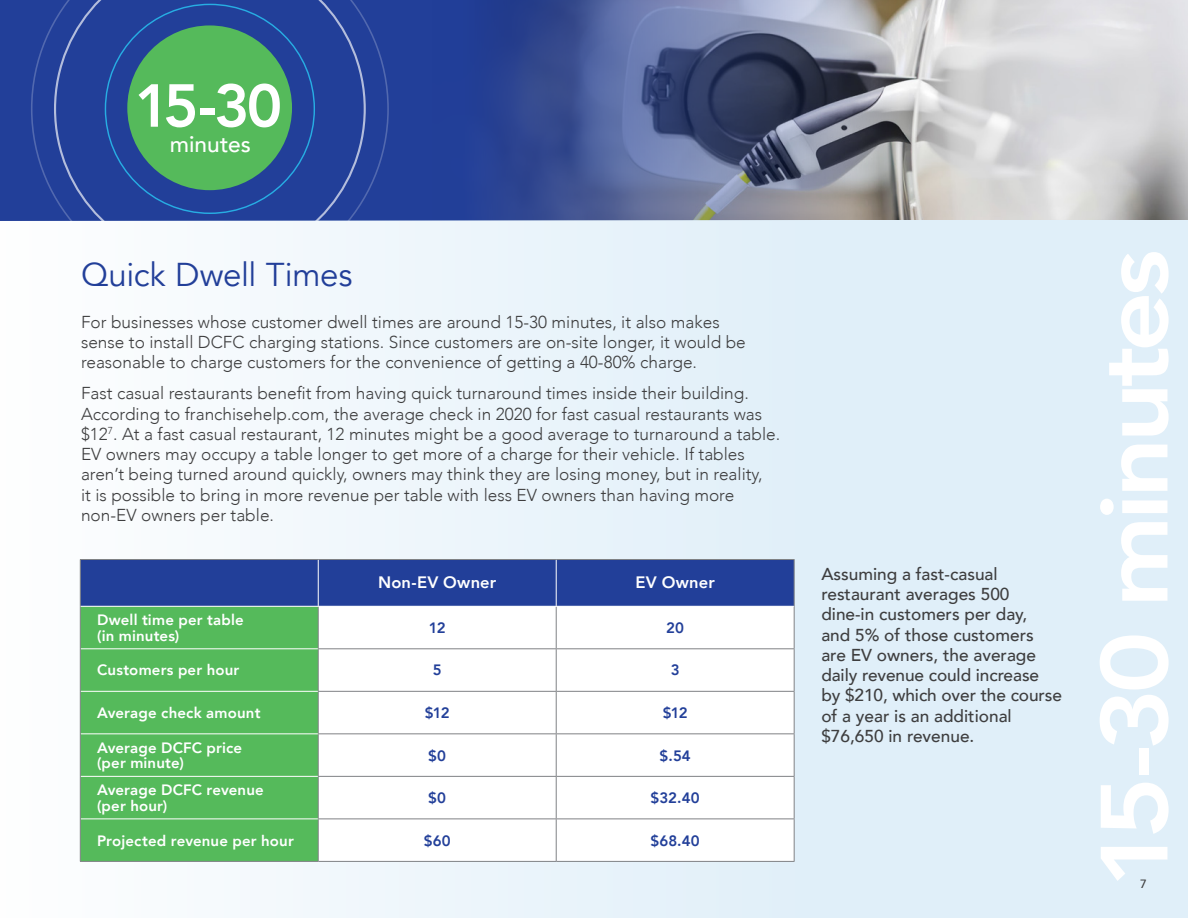
<style>
.page{position:relative;width:1188px;height:918px;background:#fff}
.page>*{position:absolute;margin:0;border:0;box-sizing:border-box;transform-origin:0 0}
.t1{font:800 94.2px "Avenir";letter-spacing:-.05em;color:#fff;scale:1.12 1}
.t2{font:800 60px "Avenir";color:#fff}
.t3{font:33px "Avenir";letter-spacing:-.005em;color:#223f99}
.t4{font:500 22.65px "Avenir";color:#fff}
.t5{font:300 17.25px/20.2px "Avenir";color:#3e3e3f}
.t6{font:500 17.25px/20.2px "Avenir";color:#3e3e3f}
.t7{font:800 16.5px "Avenir";letter-spacing:.01em;color:#fff}
.t8{font:800 15px/15.8px "Avenir";letter-spacing:.01em;color:#fff}
.t9{font:800 15px "Avenir";color:#223f99}
.t10{font:500 12px "Avenir";color:#3e3e3f}
</style>
<div class="page">
<div style="left:0;top:0;width:1188px;height:220px;background:#223f99"></div>
<svg style="left:31px;top:21px;width:358px;height:175px"></svg>
<img style="left:494px;top:0;width:694px;height:220px">
<svg style="left:54px;top:0;width:312px;height:220px"></svg>
<div style="left:0;top:220px;width:1188px;height:698px;background:linear-gradient(to right,#fbfcfe,#daecf8)"></div>
<div style="left:81px;top:560px;width:713px;height:46px;background:#223f99"></div>
<div style="left:81px;top:607px;width:237px;height:254px;background:#55ba5b"></div>
<svg style="left:319px;top:607px;width:475px;height:254px"></svg>
<hr style="left:318px;top:559px;width:238px;height:1px;background:#808285">
<hr style="left:556px;top:559px;width:239px;height:1px;background:#808285">
<hr style="left:794px;top:560px;width:1px;height:46px;background:#808285">
<hr style="left:556px;top:607px;width:1px;height:41px;background:#808285">
<hr style="left:794px;top:606px;width:1px;height:42px;background:#808285">
<hr style="left:318px;top:648px;width:238px;height:1px;background:#808285">
<hr style="left:556px;top:648px;width:239px;height:1px;background:#808285">
<hr style="left:556px;top:649px;width:1px;height:42px;background:#808285">
<hr style="left:794px;top:649px;width:1px;height:42px;background:#808285">
<hr style="left:318px;top:691px;width:238px;height:1px;background:#808285">
<hr style="left:556px;top:691px;width:239px;height:1px;background:#808285">
<hr style="left:556px;top:692px;width:1px;height:41px;background:#808285">
<hr style="left:794px;top:692px;width:1px;height:41px;background:#808285">
<hr style="left:318px;top:733px;width:238px;height:1px;background:#808285">
<hr style="left:556px;top:733px;width:239px;height:1px;background:#808285">
<hr style="left:556px;top:734px;width:1px;height:42px;background:#808285">
<hr style="left:794px;top:734px;width:1px;height:42px;background:#808285">
<hr style="left:318px;top:776px;width:238px;height:1px;background:#808285">
<hr style="left:556px;top:776px;width:239px;height:1px;background:#808285">
<hr style="left:556px;top:777px;width:1px;height:42px;background:#808285">
<hr style="left:794px;top:777px;width:1px;height:42px;background:#808285">
<hr style="left:318px;top:819px;width:238px;height:1px;background:#808285">
<hr style="left:556px;top:819px;width:239px;height:1px;background:#808285">
<hr style="left:556px;top:819px;width:1px;height:42px;background:#808285">
<hr style="left:794px;top:819px;width:1px;height:42px;background:#808285">
<hr style="left:318px;top:861px;width:238px;height:1px;background:#808285">
<hr style="left:556px;top:861px;width:239px;height:1px;background:#808285">
<hr style="left:318px;top:560px;width:1px;height:46px;background:#fff">
<hr style="left:318px;top:607px;width:1px;height:41px;background:#808285">
<hr style="left:318px;top:649px;width:1px;height:42px;background:#808285">
<hr style="left:318px;top:692px;width:1px;height:41px;background:#808285">
<hr style="left:318px;top:734px;width:1px;height:42px;background:#808285">
<hr style="left:318px;top:777px;width:1px;height:42px;background:#808285">
<hr style="left:318px;top:819px;width:1px;height:42px;background:#808285">
<hr style="left:81px;top:648px;width:237px;height:1px;background:#fff">
<hr style="left:81px;top:691px;width:237px;height:1px;background:#fff">
<hr style="left:81px;top:733px;width:237px;height:1px;background:#fff">
<hr style="left:81px;top:776px;width:237px;height:1px;background:#fff">
<hr style="left:81px;top:819px;width:237px;height:1px;background:#fff">
<hr style="left:80px;top:861px;width:238px;height:1px;background:#808285">
<hr style="left:80px;top:606px;width:1px;height:43px;background:#808285">
<hr style="left:80px;top:649px;width:1px;height:42px;background:#808285">
<hr style="left:80px;top:691px;width:1px;height:43px;background:#808285">
<hr style="left:80px;top:734px;width:1px;height:42px;background:#808285">
<hr style="left:80px;top:776px;width:1px;height:43px;background:#808285">
<hr style="left:80px;top:819px;width:1px;height:42px;background:#808285">
<hr style="left:80px;top:559px;width:238px;height:1px;background:#808285">
<hr style="left:80px;top:560px;width:1px;height:46px;background:#808285">
<hr style="left:556px;top:560px;width:1px;height:46px;background:#fff">
<hr style="left:81px;top:606px;width:237px;height:1px;background:#fff">
<hr style="left:318px;top:606px;width:238px;height:1px;background:#fff">
<hr style="left:556px;top:606px;width:238px;height:1px;background:#fff">
<p class="t2" style="left:135px;top:59px;width:149px">15-30</p>
<p class="t4" style="left:170px;top:125px;width:82px">minutes</p>
<p class="t3" style="left:81px;top:255px;width:273px">Quick Dwell Times</p>
<p class="t5" style="left:81px;top:312px;width:666px">For businesses whose customer dwell times are around 15-30 minutes, it also makes sense to install DCFC charging stations. Since customers are on-site longer, it would be reasonable to charge customers for the convenience of getting a 40-80% charge.</p>
<p class="t5" style="left:81px;top:383px;width:701px">Fast casual restaurants benefit from having quick turnaround times inside their building.<br>According to franchisehelp.com, the average check in 2020 for fast casual restaurants was $12<sup>7</sup>. At a fast casual restaurant, 12 minutes might be a good average to turnaround a table.<br>EV owners may occupy a table longer to get more of a charge for their vehicle. If tables aren’t being turned around quickly, owners may think they are losing money, but in reality,<br>it is possible to bring in more revenue per table with less EV owners than having more non-EV owners per table.</p>
<p class="t7" style="left:378px;top:570px;width:120px">Non-EV Owner</p>
<p class="t7" style="left:636px;top:570px;width:81px">EV Owner</p>
<p class="t8" style="left:97px;top:612px;width:148px">Dwell time per table (in minutes)</p>
<p class="t9" style="left:429px;top:616px;width:18px">12</p>
<p class="t9" style="left:666px;top:616px;width:19px">20</p>
<p class="t8" style="left:97px;top:662px;width:144px">Customers per hour</p>
<p class="t9" style="left:433px;top:659px;width:10px">5</p>
<p class="t9" style="left:671px;top:659px;width:10px">3</p>
<p class="t8" style="left:97px;top:705px;width:165px">Average check amount</p>
<p class="t9" style="left:425px;top:701px;width:26px">$12</p>
<p class="t9" style="left:663px;top:701px;width:26px">$12</p>
<p class="t8" style="left:97px;top:740px;width:146px">Average DCFC price (per minute)</p>
<p class="t9" style="left:428px;top:744px;width:19px">$0</p>
<p class="t9" style="left:660px;top:744px;width:33px">$.54</p>
<p class="t8" style="left:97px;top:782px;width:168px">Average DCFC revenue (per hour)</p>
<p class="t9" style="left:428px;top:786px;width:19px">$0</p>
<p class="t9" style="left:651px;top:786px;width:51px">$32.40</p>
<p class="t8" style="left:97px;top:832px;width:198px">Projected revenue per hour</p>
<p class="t9" style="left:424px;top:829px;width:28px">$60</p>
<p class="t9" style="left:651px;top:829px;width:51px">$68.40</p>
<p class="t6" style="left:821px;top:563px;width:242px">Assuming a fast-casual restaurant averages 500 dine-in customers per day,<br>and 5% of those customers are EV owners, the average daily revenue could increase by $210, which over the course of a year is an additional $76,650 in revenue.</p>
<p class="t1" style="left:1061px;top:888px;width:572px;rotate:-90deg">15-30 minutes</p>
<p class="t10" style="left:1140px;top:873px;width:8px">7</p>
</div>
